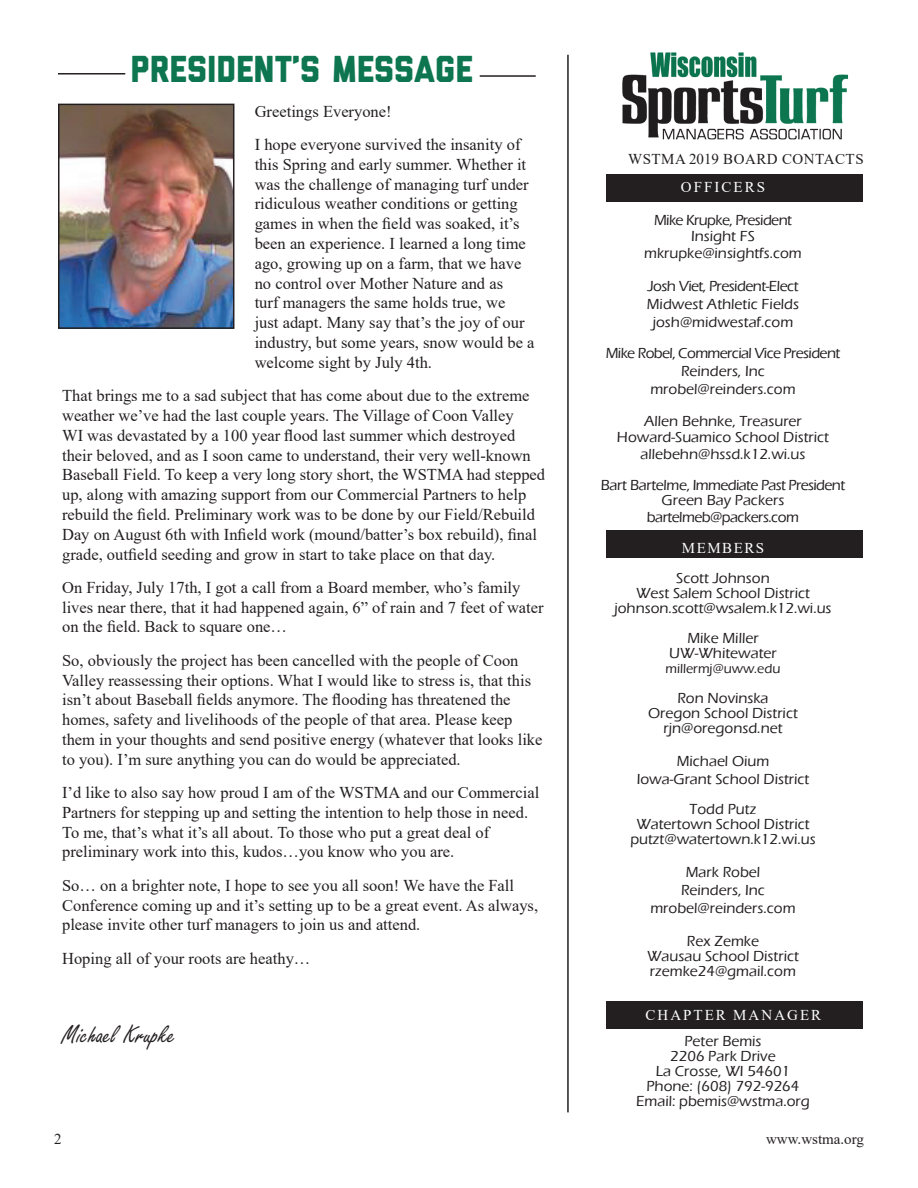
<style>
.page{position:relative;width:918px;height:1188px;background:#fff}
.page>*{position:absolute;margin:0;border:0;box-sizing:border-box;transform-origin:0 0}
.t1{font:800 37.5px "Liberator";color:#0d7650}
.t2{font:27px "Freestyle Script";color:#231f20}
.t3{font:16.5px/19.8px "Times New Roman";color:#231f20}
.t4{font:500 15px/15px "Eras ITC";color:#231f20;text-align:center}
.t5{font:500 15px/18px "Eras ITC";letter-spacing:-.04em;color:#231f20;text-align:center}
.t6{font:500 15px/15px "Eras ITC";letter-spacing:-.02em;color:#231f20;text-align:center}
.t7{font:15px "Times New Roman";letter-spacing:.035em;color:#231f20}
.t8{font:15px "Times New Roman";letter-spacing:.135em;color:#fff}
.t9{font:500 15px "Eras ITC";letter-spacing:-.035em;color:#231f20}
.t10{font:15px "Times New Roman";color:#231f20}
.t11{font:15px "Times New Roman";letter-spacing:.1em;color:#fff}
.t12{font:500 13.5px "Eras ITC";color:#231f20}
</style>
<div class="page">
<div style="left:607px;top:1001px;width:256px;height:27px;background:#231f20"></div>
<div style="left:606px;top:530px;width:257px;height:28px;background:#231f20"></div>
<div style="left:607px;top:174px;width:256px;height:28px;background:#231f20"></div>
<img style="left:61px;top:107px;width:170px;height:219px">
<div style="left:58px;top:104px;width:176px;height:225px;border:2px solid #231f20"></div>
<img style="left:622px;top:52px;width:227px;height:88px">
<hr style="left:567px;top:55px;width:2px;height:1057px;background:#231f20">
<hr style="left:58px;top:73px;width:67px;height:2px;background:#231f20">
<hr style="left:480px;top:75px;width:56px;height:2px;background:#231f20">
<h1 class="t1" style="left:131px;top:56px;width:344px">PRESIDENT’S MESSAGE</h1>
<p class="t3" style="left:255px;top:94px;width:267px;line-height:33.3px">Greetings Everyone!<br>I hope everyone survived the insanity of</p>
<p class="t3" style="left:255px;top:154px;width:281px">this Spring and early summer. Whether it was the challenge of managing turf under ridiculous weather conditions or getting games in when the field was soaked, it’s been an experience. I learned a long time ago, growing up on a farm, that we have no control over Mother Nature and as<br>turf managers the same holds true, we<br>just adapt. Many say that’s the joy of our industry, but some years, snow would be a welcome sight by July 4th.</p>
<p class="t3" style="left:62px;top:385px;width:485px">That brings me to a sad subject that has come about due to the extreme weather we’ve had the last couple years. The Village of Coon Valley<br>WI was devastated by a 100 year flood last summer which destroyed their beloved, and as I soon came to understand, their very well-known Baseball Field. To keep a very long story short, the WSTMA had stepped up, along with amazing support from our Commercial Partners to help rebuild the field. Preliminary work was to be done by our Field/Rebuild Day on August 6th with Infield work (mound/batter’s box rebuild), final grade, outfield seeding and grow in start to take place on that day.</p>
<p class="t3" style="left:62px;top:577px;width:483px">On Friday, July 17th, I got a call from a Board member, who’s family lives near there, that it had happened again, 6” of rain and 7 feet of water on the field. Back to square one…</p>
<p class="t3" style="left:62px;top:650px;width:482px">So, obviously the project has been cancelled with the people of Coon Valley reassessing their options. What I would like to stress is, that this isn’t about Baseball fields anymore. The flooding has threatened the homes, safety and livelihoods of the people of that area. Please keep them in your thoughts and send positive energy (whatever that looks like to you). I’m sure anything you can do would be appreciated.</p>
<p class="t3" style="left:62px;top:782px;width:479px">I’d like to also say how proud I am of the WSTMA and our Commercial Partners for stepping up and setting the intention to help those in need.<br>To me, that’s what it’s all about. To those who put a great deal of preliminary work into this, kudos…you know who you are.</p>
<p class="t3" style="left:62px;top:875px;width:478px">So… on a brighter note, I hope to see you all soon! We have the Fall<br>Conference coming up and it’s setting up to be a great event. As always, please invite other turf managers to join us and attend.</p>
<p class="t3" style="left:62px;top:948px;width:250px">Hoping all of your roots are heathy…</p>
<h2 class="t2" style="left:62px;top:1020px;width:115px">Michael Krupke</h2>
<p class="t7" style="left:628px;top:148px;width:237px">WSTMA 2019 BOARD CONTACTS</p>
<p class="t8" style="left:681px;top:176px;width:86px">OFFICERS</p>
<p class="t4" style="left:644px;top:212px;width:159px;line-height:16.5px">Mike Krupke, President<br>Insight FS mkrupke@insightfs.com</p>
<p class="t4" style="left:647px;top:277px;width:154px;line-height:18px">Josh Viet, President-Elect<br>Midwest Athletic Fields josh@midwestaf.com</p>
<p class="t5" style="left:606px;top:344px;width:236px">Mike Robel, Commercial Vice President<br>Reinders, Inc<br>mrobel@reinders.com</p>
<p class="t4" style="left:617px;top:413px;width:214px;line-height:16.5px">Allen Behnke, Treasurer<br>Howard-Suamico School District allebehn@hssd.k12.wi.us</p>
<p class="t6" style="left:601px;top:478px;width:246px">Bart Bartelme, Immediate Past President<br>Green Bay Packers</p>
<p class="t9" style="left:647px;top:508px;width:154px">bartelmeb@packers.com</p>
<p class="t11" style="left:682px;top:538px;width:84px">MEMBERS</p>
<p class="t4" style="left:614px;top:571px;width:219px">Scott Johnson<br>West Salem School District johnson.scott@wsalem.k12.wi.us</p>
<p class="t4" style="left:669px;top:631px;width:109px">Mike Miller<br>UW-Whitewater</p>
<p class="t12" style="left:665px;top:661px;width:117px">millermj@uww.edu</p>
<p class="t4" style="left:648px;top:691px;width:151px">Ron Novinska<br>Oregon School District rjn@oregonsd.net</p>
<p class="t4" style="left:637px;top:752px;width:174px;line-height:18px">Michael Oium<br>Iowa-Grant School District</p>
<p class="t4" style="left:630px;top:802px;width:187px">Todd Putz<br>Watertown School District putzt@watertown.k12.wi.us</p>
<p class="t4" style="left:650px;top:863px;width:147px;line-height:18px">Mark Robel<br>Reinders, Inc mrobel@reinders.com</p>
<p class="t4" style="left:647px;top:934px;width:153px">Rex Zemke<br>Wausau School District rzemke24@gmail.com</p>
<p class="t8" style="left:645px;top:1004px;width:177px">CHAPTER MANAGER</p>
<p class="t4" style="left:636px;top:1034px;width:175px">Peter Bemis<br>2206 Park Drive<br>La Crosse, WI 54601<br>Phone: (608) 792-9264<br>Email: pbemis@wstma.org</p>
<p class="t7" style="left:54px;top:1129px;width:9px">2</p>
<p class="t10" style="left:766px;top:1129px;width:99px">www.wstma.org</p>
</div>
